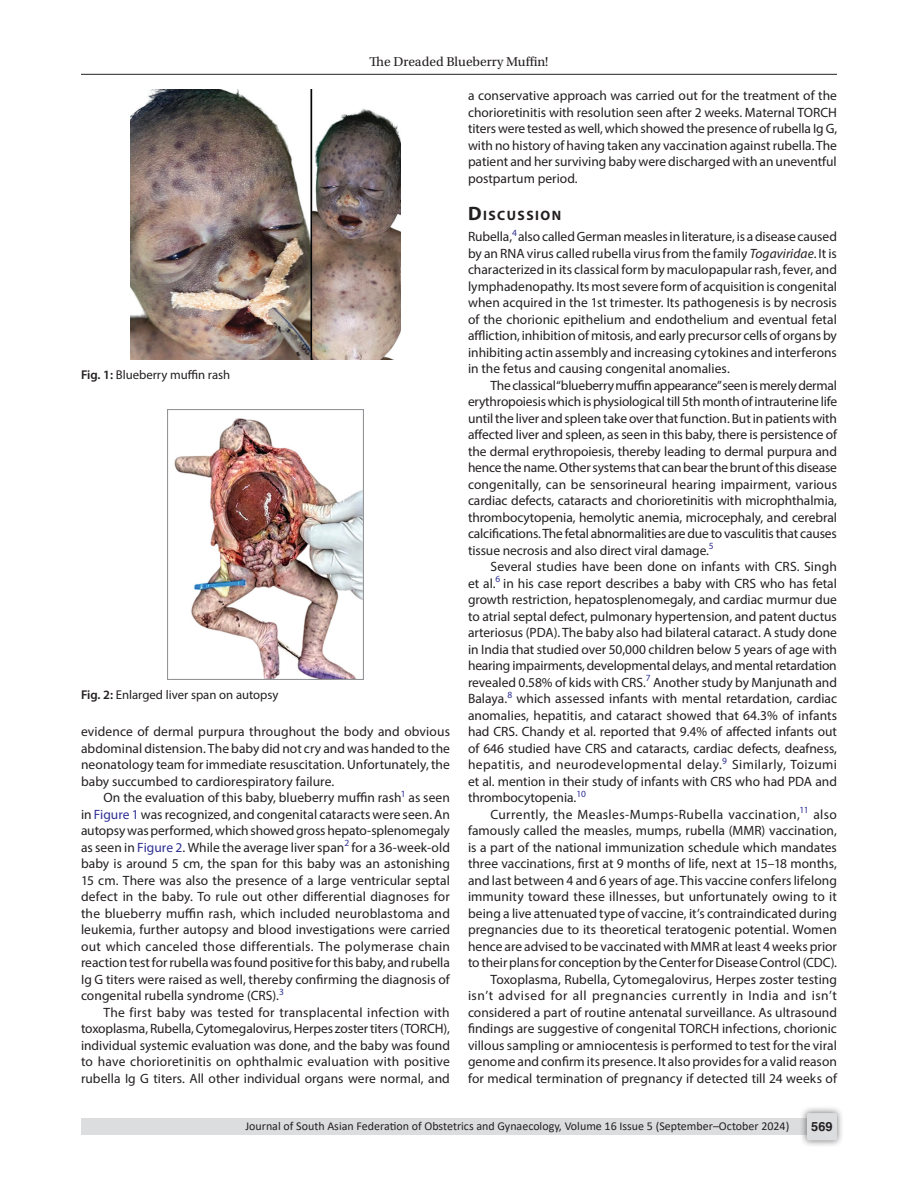
<style>
.page{position:relative;width:918px;height:1188px;background:#fff}
.page>*{position:absolute;margin:0;border:0;box-sizing:border-box;transform-origin:0 0}
.Head-1{font:700 13.65px "Myriad Pro";letter-spacing:.105em;color:#231f20}
.Para-Indent{font:13.5px/16.5px "Myriad Pro";color:#231f20;text-align:justify}
.Para-NoIndent{font:13.5px/16.5px "Myriad Pro";letter-spacing:.005em;color:#231f20;text-align:justify}
.t1{font:13.5px "Utopia Std";color:#231f20}
.FigCaption{font:12.75px "Myriad Pro";color:#231f20}
.t2{font:700 12.75px "Helvetica LT Std";color:#231f20}
.t3{font:12px "Calibri";color:#231f20}
.s1{font-weight:600}
.s2{color:#2e3092}
.s3{font-size:19.5px}
.s4{font-style:italic}
</style>
<div class="page">
<hr style="left:81px;top:74px;width:756px;height:1px;background:#231f20">
<div style="left:81px;top:1119px;width:756px;height:16px;background:#dcdddf"></div>
<div style="left:800px;top:1106px;width:44px;height:41px;background:#231f20;opacity:.61"></div>
<div style="left:807px;top:1113px;width:30px;height:27px;background:#dcdddf;border-radius:2px"></div>
<img style="left:130px;top:90px;width:271px;height:270px">
<img style="left:168px;top:410px;width:195px;height:270px">
<p class="t1" style="left:370px;top:55px;width:180px">The Dreaded Blueberry Muffin!</p>
<p class="FigCaption" style="left:81px;top:367px;width:151px"><span class="s1">Fig. 1:</span> Blueberry muffin rash</p>
<p class="FigCaption" style="left:81px;top:687px;width:199px"><span class="s1">Fig. 2:</span> Enlarged liver span on autopsy</p>
<p class="Para-Indent" style="left:81px;top:723px;width:371px">evidence of dermal purpura throughout the body and obvious abdominal distension. The baby did not cry and was handed to the neonatology team for immediate resuscitation. Unfortunately, the baby succumbed to cardiorespiratory failure.</p>
<p class="Para-Indent" style="left:81px;top:789px;width:371px;text-indent:22px">On the evaluation of this baby, blueberry muffin rash<sup>1</sup> as seen in <span class="s2">Figure 1</span> was recognized, and congenital cataracts were seen. An autopsy was performed, which showed gross hepato-splenomegaly as seen in <span class="s2">Figure 2</span>. While the average liver span<sup>2</sup> for a 36-week-old baby is around 5 cm, the span for this baby was an astonishing 15 cm. There was also the presence of a large ventricular septal defect in the baby. To rule out other differential diagnoses for the blueberry muffin rash, which included neuroblastoma and leukemia, further autopsy and blood investigations were carried out which canceled those differentials. The polymerase chain reaction test for rubella was found positive for this baby, and rubella Ig G titers were raised as well, thereby confirming the diagnosis of congenital rubella syndrome (CRS).<sup>3</sup></p>
<p class="Para-Indent" style="left:81px;top:1004px;width:371px;text-indent:22px">The first baby was tested for transplacental infection with toxoplasma, Rubella, Cytomegalovirus, Herpes zoster titers (TORCH), individual systemic evaluation was done, and the baby was found to have chorioretinitis on ophthalmic evaluation with positive rubella Ig G titers. All other individual organs were normal, and</p>
<p class="Para-Indent" style="left:468px;top:87px;width:371px">a conservative approach was carried out for the treatment of the chorioretinitis with resolution seen after 2 weeks. Maternal TORCH titers were tested as well, which showed the presence of rubella Ig G, with no history of having taken any vaccination against rubella. The patient and her surviving baby were discharged with an uneventful postpartum period.</p>
<p class="Head-1" style="left:468px;top:207px;width:95px"><span class="s3">D</span>ISCUSSION</p>
<p class="Para-NoIndent" style="left:468px;top:228px;width:371px">Rubella,<sup>4</sup> also called German measles in literature, is a disease caused by an RNA virus called rubella virus from the family <span class="s4">Togaviridae</span>. It is characterized in its classical form by maculopapular rash, fever, and lymphadenopathy. Its most severe form of acquisition is congenital when acquired in the 1st trimester. Its pathogenesis is by necrosis of the chorionic epithelium and endothelium and eventual fetal affliction, inhibition of mitosis, and early precursor cells of organs by inhibiting actin assembly and increasing cytokines and interferons in the fetus and causing congenital anomalies.</p>
<p class="Para-Indent" style="left:468px;top:377px;width:371px;text-indent:22px">The classical “blueberry muffin appearance” seen is merely dermal erythropoiesis which is physiological till 5th month of intrauterine life until the liver and spleen take over that function. But in patients with affected liver and spleen, as seen in this baby, there is persistence of the dermal erythropoiesis, thereby leading to dermal purpura and hence the name. Other systems that can bear the brunt of this disease congenitally, can be sensorineural hearing impairment, various cardiac defects, cataracts and chorioretinitis with microphthalmia, thrombocytopenia, hemolytic anemia, microcephaly, and cerebral calcifications. The fetal abnormalities are due to vasculitis that causes tissue necrosis and also direct viral damage.<sup>5</sup></p>
<p class="Para-Indent" style="left:468px;top:558px;width:371px;text-indent:22px">Several studies have been done on infants with CRS. Singh et al.<sup>6</sup> in his case report describes a baby with CRS who has fetal growth restriction, hepatosplenomegaly, and cardiac murmur due to atrial septal defect, pulmonary hypertension, and patent ductus arteriosus (PDA). The baby also had bilateral cataract. A study done in India that studied over 50,000 children below 5 years of age with hearing impairments, developmental delays, and mental retardation revealed 0.58% of kids with CRS.<sup>7</sup> Another study by Manjunath and Balaya.<sup>8</sup> which assessed infants with mental retardation, cardiac anomalies, hepatitis, and cataract showed that 64.3% of infants had CRS. Chandy et al. reported that 9.4% of affected infants out of 646 studied have CRS and cataracts, cardiac defects, deafness, hepatitis, and neurodevelopmental delay.<sup>9</sup> Similarly, Toizumi et al. mention in their study of infants with CRS who had PDA and thrombocytopenia.<sup>10</sup></p>
<p class="Para-Indent" style="left:468px;top:806px;width:371px;text-indent:22px">Currently, the Measles-Mumps-Rubella vaccination,<sup>11</sup> also famously called the measles, mumps, rubella (MMR) vaccination, is a part of the national immunization schedule which mandates three vaccinations, first at 9 months of life, next at 15–18 months, and last between 4 and 6 years of age. This vaccine confers lifelong immunity toward these illnesses, but unfortunately owing to it being a live attenuated type of vaccine, it’s contraindicated during pregnancies due to its theoretical teratogenic potential. Women hence are advised to be vaccinated with MMR at least 4 weeks prior to their plans for conception by the Center for Disease Control (CDC).</p>
<p class="Para-Indent" style="left:468px;top:971px;width:371px;text-indent:22px">Toxoplasma, Rubella, Cytomegalovirus, Herpes zoster testing isn’t advised for all pregnancies currently in India and isn’t considered a part of routine antenatal surveillance. As ultrasound findings are suggestive of congenital TORCH infections, chorionic villous sampling or amniocentesis is performed to test for the viral genome and confirm its presence. It also provides for a valid reason for medical termination of pregnancy if detected till 24 weeks of</p>
<p class="t3" style="left:245px;top:1117px;width:546px">Journal of South Asian Federation of Obstetrics and Gynaecology, Volume 16 Issue 5 (September–October 2024)</p>
<p class="t2" style="left:811px;top:1119px;width:23px">569</p>
</div>
